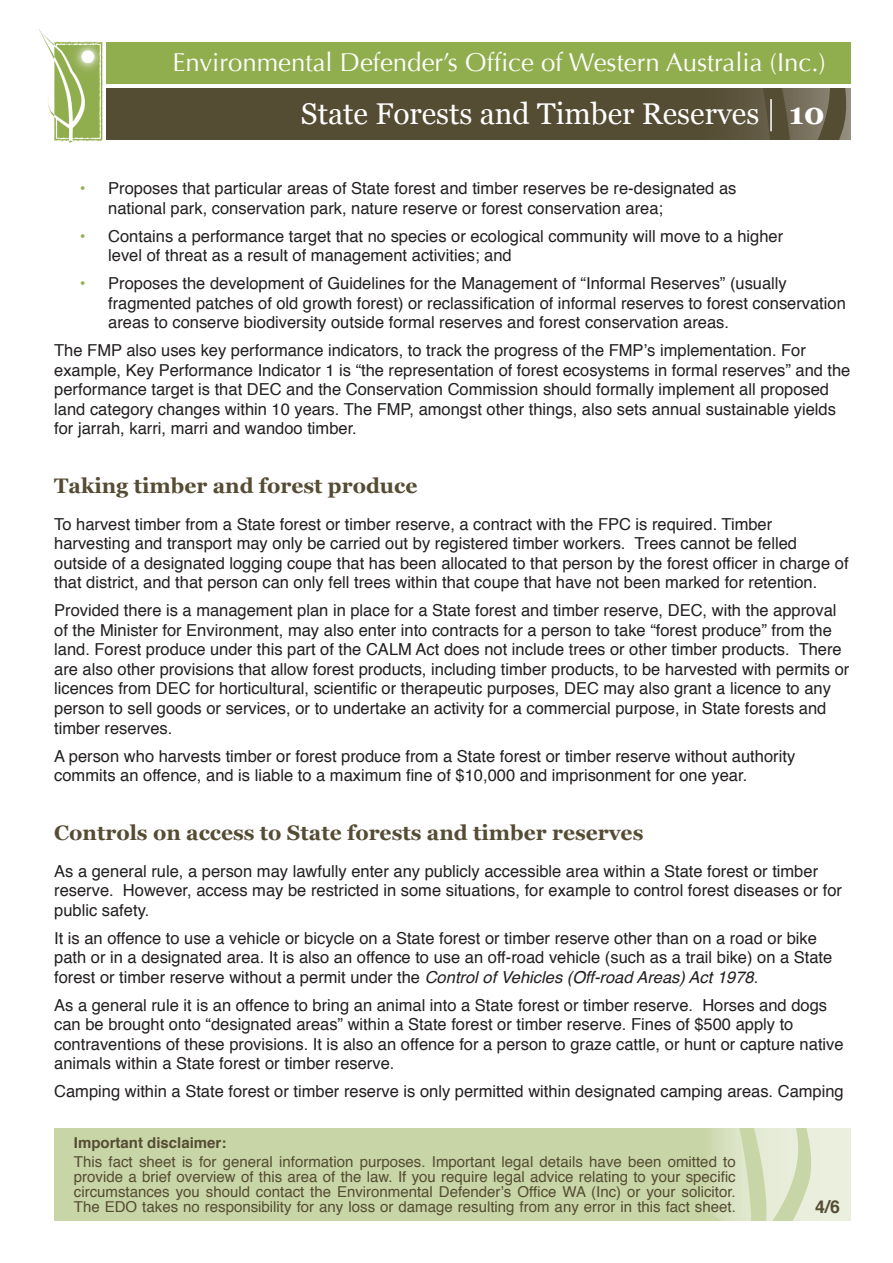
<style>
.page{position:relative;width:893px;height:1263px;background:#fff}
.page>*{position:absolute;margin:0;border:0;box-sizing:border-box;transform-origin:0 0}
.t1{font:30px "Georgia";color:#fff}
.t2{font:25.8px "Optima";color:#fff}
.t3{font:700 21px "Georgia";color:#554c34}
.t4{font:700 17.7px "Helvetica";color:#554c34}
.t5{font:16.5px/19.5px "Helvetica";color:#231f20}
.t6{font:15px/15px "Helvetica";color:#554c34;text-align:justify}
.t7{font:700 15px "Helvetica";color:#554c34}
.s1{font-weight:700}
.s2{color:#91ae4e}
.s3{font-style:italic}
</style>
<div class="page">
<img style="left:39px;top:29px;width:70px;height:114px">
<div style="left:106px;top:88px;width:744px;height:51px;background:#554c34"></div>
<div style="left:54px;top:1128px;width:796px;height:93px;background:#c8d5a6"></div>
<svg style="left:712px;top:1128px;width:138px;height:93px"></svg>
<svg style="left:683px;top:42px;width:168px;height:98px"></svg>
<hr style="left:770px;top:99px;width:2px;height:32px;background:#fff">
<div style="left:106px;top:43px;width:744px;height:41px;background:#91ae4e"></div>
<h2 class="t2" style="left:172px;top:48px;width:655px">Environmental Defender’s Office of Western Australia (Inc.)</h2>
<h1 class="t1" style="left:301px;top:95px;width:525px">State Forests and Timber Reserves <span class="s1">10</span></h1>
<p class="t5" style="left:108px;top:179px;width:630px;text-indent:-28px"><span class="s2">•</span> Proposes that particular areas of State forest and timber reserves be re-designated as national park, conservation park, nature reserve or forest conservation area;</p>
<p class="t5" style="left:108px;top:227px;width:676px;text-indent:-28px"><span class="s2">•</span> Contains a performance target that no species or ecological community will move to a higher level of threat as a result of management activities; and</p>
<p class="t5" style="left:108px;top:274px;width:739px;text-indent:-28px"><span class="s2">•</span> Proposes the development of Guidelines for the Management of “Informal Reserves” (usually fragmented patches of old growth forest) or reclassification of informal reserves to forest conservation areas to conserve biodiversity outside formal reserves and forest conservation areas.</p>
<p class="t5" style="left:54px;top:341px;width:798px">The FMP also uses key performance indicators, to track the progress of the FMP’s implementation. For example, Key Performance Indicator 1 is “the representation of forest ecosystems in formal reserves” and the performance target is that DEC and the Conservation Commission should formally implement all proposed land category changes within 10 years. The FMP, amongst other things, also sets annual sustainable yields for jarrah, karri, marri and wandoo timber.</p>
<p class="t3" style="left:54px;top:473px;width:365px">Taking timber and forest produce</p>
<p class="t5" style="left:54px;top:515px;width:796px">To harvest timber from a State forest or timber reserve, a contract with the FPC is required. Timber harvesting and transport may only be carried out by registered timber workers. Trees cannot be felled outside of a designated logging coupe that has been allocated to that person by the forest officer in charge of that district, and that person can only fell trees within that coupe that have not been marked for retention.</p>
<p class="t5" style="left:54px;top:601px;width:797px">Provided there is a management plan in place for a State forest and timber reserve, DEC, with the approval of the Minister for Environment, may also enter into contracts for a person to take “forest produce” from the land. Forest produce under this part of the CALM Act does not include trees or other timber products. There are also other provisions that allow forest products, including timber products, to be harvested with permits or licences from DEC for horticultural, scientific or therapeutic purposes, DEC may also grant a licence to any person to sell goods or services, or to undertake an activity for a commercial purpose, in State forests and timber reserves.</p>
<p class="t5" style="left:54px;top:746px;width:742px">A person who harvests timber or forest produce from a State forest or timber reserve without authority commits an offence, and is liable to a maximum fine of $10,000 and imprisonment for one year.</p>
<p class="t3" style="left:54px;top:819px;width:591px">Controls on access to State forests and timber reserves</p>
<p class="t5" style="left:54px;top:862px;width:789px">As a general rule, a person may lawfully enter any publicly accessible area within a State forest or timber reserve. However, access may be restricted in some situations, for example to control forest diseases or for public safety.</p>
<p class="t5" style="left:54px;top:929px;width:780px">It is an offence to use a vehicle or bicycle on a State forest or timber reserve other than on a road or bike path or in a designated area. It is also an offence to use an off-road vehicle (such as a trail bike) on a State forest or timber reserve without a permit under the <span class="s3">Control of Vehicles (Off-road Areas) Act 1978</span>.</p>
<p class="t5" style="left:54px;top:996px;width:791px">As a general rule it is an offence to bring an animal into a State forest or timber reserve. Horses and dogs can be brought onto “designated areas” within a State forest or timber reserve. Fines of $500 apply to contraventions of these provisions. It is also an offence for a person to graze cattle, or hunt or capture native animals within a State forest or timber reserve.</p>
<p class="t5" style="left:54px;top:1082px;width:791px">Camping within a State forest or timber reserve is only permitted within designated camping areas. Camping</p>
<p class="t7" style="left:74px;top:1130px;width:154px">Important disclaimer:</p>
<p class="t6" style="left:74px;top:1154px;width:663px">This fact sheet is for general information purposes. Important legal details have been omitted to provide a brief overview of this area of the law. If you require legal advice relating to your specific circumstances you should contact the Environmental Defender’s Office WA (Inc) or your solicitor.<br>The EDO takes no responsibility for any loss or damage resulting from any error in this fact sheet.</p>
<p class="t4" style="left:815px;top:1192px;width:26px">4/6</p>
</div>
